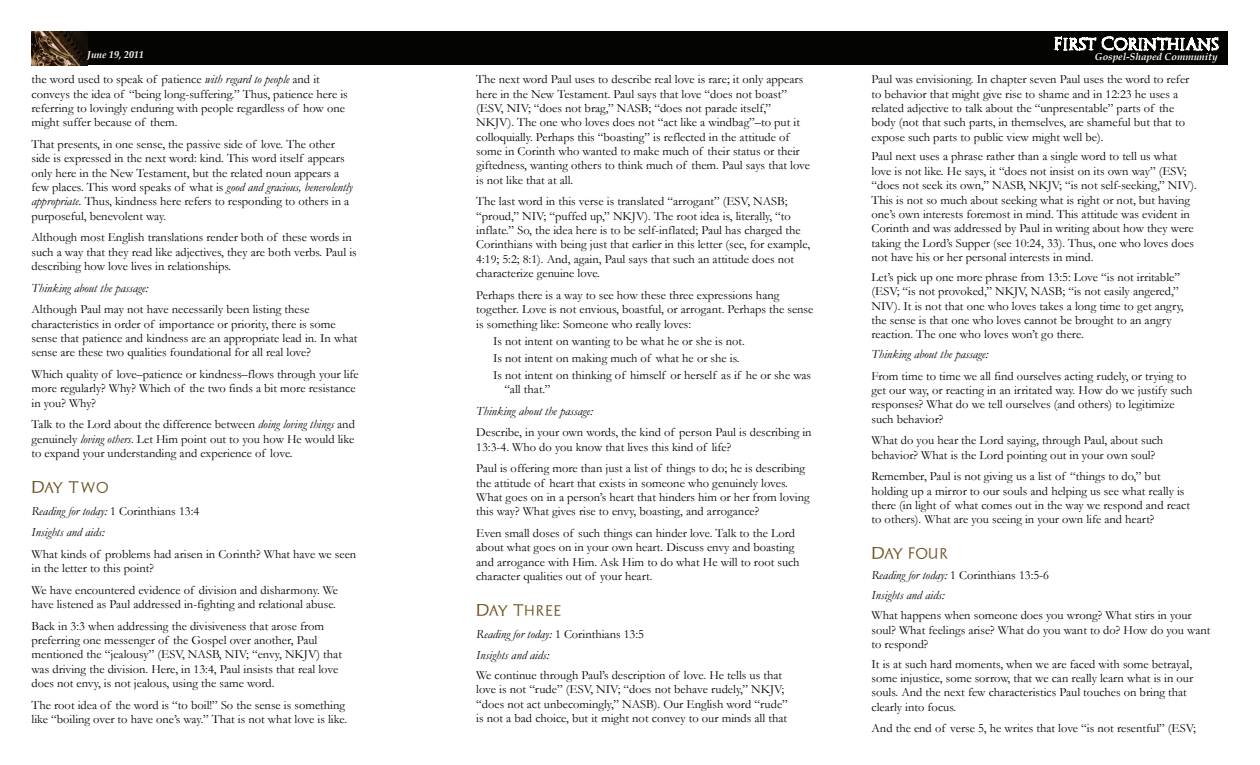
<style>
.page{position:relative;width:1260px;height:765px;background:#fff}
.page>*{position:absolute;margin:0;border:0;box-sizing:border-box;transform-origin:0 0}
.t1{font:12.5px/14.4px "Garamond";color:#040503}
.t2{font:italic 12.5px/21.6px "Garamond";color:#040503}
.t3{font:12.5px "Archeologicaps";letter-spacing:-.01em;color:#694f1e}
.t4{font:12.5px "Archeologicaps";letter-spacing:.05em;color:#694f1e}
.t5{font:italic 700 10px "Book Antiqua";color:#fff}
.s1{font-style:italic}
.s2{font-style:normal}
</style>
<div class="page">
<div style="left:32px;top:32px;width:1196px;height:33px;background:#040503"></div>
<img style="left:32px;top:32px;width:55px;height:33px">
<svg style="left:1055px;top:36px;width:41px;height:14px"></svg>
<svg style="left:1102px;top:36px;width:117px;height:15px"></svg>
<p class="t5" style="left:87px;top:47px;width:58px">June 19, 2011</p>
<p class="t5" style="left:1095px;top:49px;width:124px">Gospel-Shaped Community</p>
<p class="t1" style="left:32px;top:72px;width:318px">the word used to speak of patience <span class="s1">with regard to people</span> and it conveys the idea of “being long-suffering.” Thus, patience here is referring to lovingly enduring with people regardless of how one might suffer because of them.</p>
<p class="t1" style="left:32px;top:136px;width:323px">That presents, in one sense, the passive side of love. The other side is expressed in the next word: kind. This word itself appears only here in the New Testament, but the related noun appears a few places. This word speaks of what is <span class="s1">good and gracious, benevolently appropriate.</span> Thus, kindness here refers to responding to others in a purposeful, benevolent way.</p>
<p class="t1" style="left:32px;top:230px;width:327px">Although most English translations render both of these words in such a way that they read like adjectives, they are both verbs. Paul is describing how love lives in relationships.</p>
<p class="t2" style="left:32px;top:277px;width:118px">Thinking about the passage:</p>
<p class="t1" style="left:32px;top:302px;width:328px">Although Paul may not have necessarily been listing these characteristics in order of importance or priority, there is some sense that patience and kindness are an appropriate lead in. In what sense are these two qualities foundational for all real love?</p>
<p class="t1" style="left:32px;top:366px;width:329px">Which quality of love–patience or kindness–flows through your life more regularly? Why? Which of the two finds a bit more resistance in you? Why?</p>
<p class="t1" style="left:32px;top:417px;width:325px;text-align:justify">Talk to the Lord about the difference between <span class="s1">doing loving things</span> and genuinely <span class="s1">loving others</span>. Let Him point out to you how He would like to expand your understanding and experience of love.</p>
<p class="t3" style="left:32px;top:479px;width:78px">Day Two</p>
<p class="t2" style="left:32px;top:499px;width:169px">Reading for today: <span class="s2">1 Corinthians 13:4<br></span>Insights and aids:</p>
<p class="t1" style="left:32px;top:546px;width:326px">What kinds of problems had arisen in Corinth? What have we seen in the letter to this point?</p>
<p class="t1" style="left:32px;top:582px;width:308px">We have encountered evidence of division and disharmony. We have listened as Paul addressed in-fighting and relational abuse.</p>
<p class="t1" style="left:32px;top:618px;width:312px">Back in 3:3 when addressing the divisiveness that arose from preferring one messenger of the Gospel over another, Paul mentioned the “jealousy” (ESV, NASB, NIV; “envy, NKJV) that was driving the division. Here, in 13:4, Paul insists that real love does not envy, is not jealous, using the same word.</p>
<p class="t1" style="left:32px;top:697px;width:317px">The root idea of the word is “to boil!” So the sense is something like “boiling over to have one’s way.” That is not what love is like.</p>
<p class="t1" style="left:476px;top:72px;width:335px">The next word Paul uses to describe real love is rare; it only appears here in the New Testament. Paul says that love “does not boast” (ESV, NIV; “does not brag,” NASB; “does not parade itself,” NKJV). The one who loves does not “act like a windbag”–to put it colloquially. Perhaps this “boasting” is reflected in the attitude of some in Corinth who wanted to make much of their status or their giftedness, wanting others to think much of them. Paul says that love is not like that at all.</p>
<p class="t1" style="left:476px;top:194px;width:335px">The last word in this verse is translated “arrogant” (ESV, NASB; “proud,” NIV; “puffed up,” NKJV). The root idea is, literally, “to inflate.” So, the idea here is to be self-inflated; Paul has charged the Corinthians with being just that earlier in this letter (see, for example, 4:19; 5:2; 8:1). And, again, Paul says that such an attitude does not characterize genuine love.</p>
<p class="t1" style="left:476px;top:287px;width:339px">Perhaps there is a way to see how these three expressions hang together. Love is not envious, boastful, or arrogant. Perhaps the sense is something like: Someone who really loves:</p>
<p class="t1" style="left:493px;top:332px;width:320px;line-height:17.1px">Is not intent on wanting to be what he or she is not.<br>Is not intent on making much of what he or she is.<br>Is not intent on thinking of himself or herself as if he or she was</p>
<p class="t1" style="left:504px;top:382px;width:48px">“all that.”</p>
<p class="t2" style="left:476px;top:400px;width:118px">Thinking about the passage:</p>
<p class="t1" style="left:476px;top:425px;width:337px">Describe, in your own words, the kind of person Paul is describing in<br>13:3-4. Who do you know that lives this kind of life?</p>
<p class="t1" style="left:476px;top:461px;width:335px">Paul is offering more than just a list of things to do; he is describing the attitude of heart that exists in someone who genuinely loves.<br>What goes on in a person’s heart that hinders him or her from loving this way? What gives rise to envy, boasting, and arrogance?</p>
<p class="t1" style="left:476px;top:526px;width:325px">Even small doses of such things can hinder love. Talk to the Lord about what goes on in your own heart. Discuss envy and boasting and arrogance with Him. Ask Him to do what He will to root such character qualities out of your heart.</p>
<p class="t4" style="left:476px;top:602px;width:86px">Day Three</p>
<p class="t2" style="left:476px;top:623px;width:169px">Reading for today: <span class="s2">1 Corinthians 13:5<br></span>Insights and aids:</p>
<p class="t1" style="left:476px;top:668px;width:313px">We continue through Paul’s description of love. He tells us that love is not “rude” (ESV, NIV; “does not behave rudely,” NKJV; “does not act unbecomingly,” NASB). Our English word “rude” is not a bad choice, but it might not convey to our minds all that</p>
<p class="t1" style="left:872px;top:72px;width:319px">Paul was envisioning. In chapter seven Paul uses the word to refer to behavior that might give rise to shame and in 12:23 he uses a related adjective to talk about the “unpresentable” parts of the body (not that such parts, in themselves, are shameful but that to expose such parts to public view might well be).</p>
<p class="t1" style="left:872px;top:149px;width:327px">Paul next uses a phrase rather than a single word to tell us what love is not like. He says, it “does not insist on its own way” (ESV; “does not seek its own,” NASB, NKJV; “is not self-seeking,” NIV).<br>This is not so much about seeking what is right or not, but having one’s own interests foremost in mind. This attitude was evident in Corinth and was addressed by Paul in writing about how they were taking the Lord’s Supper (see 10:24, 33). Thus, one who loves does not have his or her personal interests in mind.</p>
<p class="t1" style="left:872px;top:269px;width:314px">Let’s pick up one more phrase from 13:5: Love “is not irritable” (ESV; “is not provoked,” NKJV, NASB; “is not easily angered,” NIV). It is not that one who loves takes a long time to get angry, the sense is that one who loves cannot be brought to an angry reaction. The one who loves won’t go there.</p>
<p class="t2" style="left:872px;top:343px;width:118px">Thinking about the passage:</p>
<p class="t1" style="left:872px;top:368px;width:322px">From time to time we all find ourselves acting rudely, or trying to get our way, or reacting in an irritated way. How do we justify such responses? What do we tell ourselves (and others) to legitimize such behavior?</p>
<p class="t1" style="left:872px;top:433px;width:293px">What do you hear the Lord saying, through Paul, about such behavior? What is the Lord pointing out in your own soul?</p>
<p class="t1" style="left:872px;top:469px;width:320px">Remember, Paul is not giving us a list of “things to do,” but holding up a mirror to our souls and helping us see what really is there (in light of what comes out in the way we respond and react to others). What are you seeing in your own life and heart?</p>
<p class="t3" style="left:872px;top:546px;width:78px">Day Four</p>
<p class="t2" style="left:872px;top:565px;width:179px;line-height:20px">Reading for today: <span class="s2">1 Corinthians 13:5-6<br></span>Insights and aids:</p>
<p class="t1" style="left:872px;top:608px;width:340px">What happens when someone does you wrong? What stirs in your soul? What feelings arise? What do you want to do? How do you want to respond?</p>
<p class="t1" style="left:872px;top:656px;width:323px">It is at such hard moments, when we are faced with some betrayal, some injustice, some sorrow, that we can really learn what is in our souls. And the next few characteristics Paul touches on bring that clearly into focus.</p>
<p class="t1" style="left:872px;top:721px;width:326px">And the end of verse 5, he writes that love “is not resentful” (ESV;</p>
</div>
